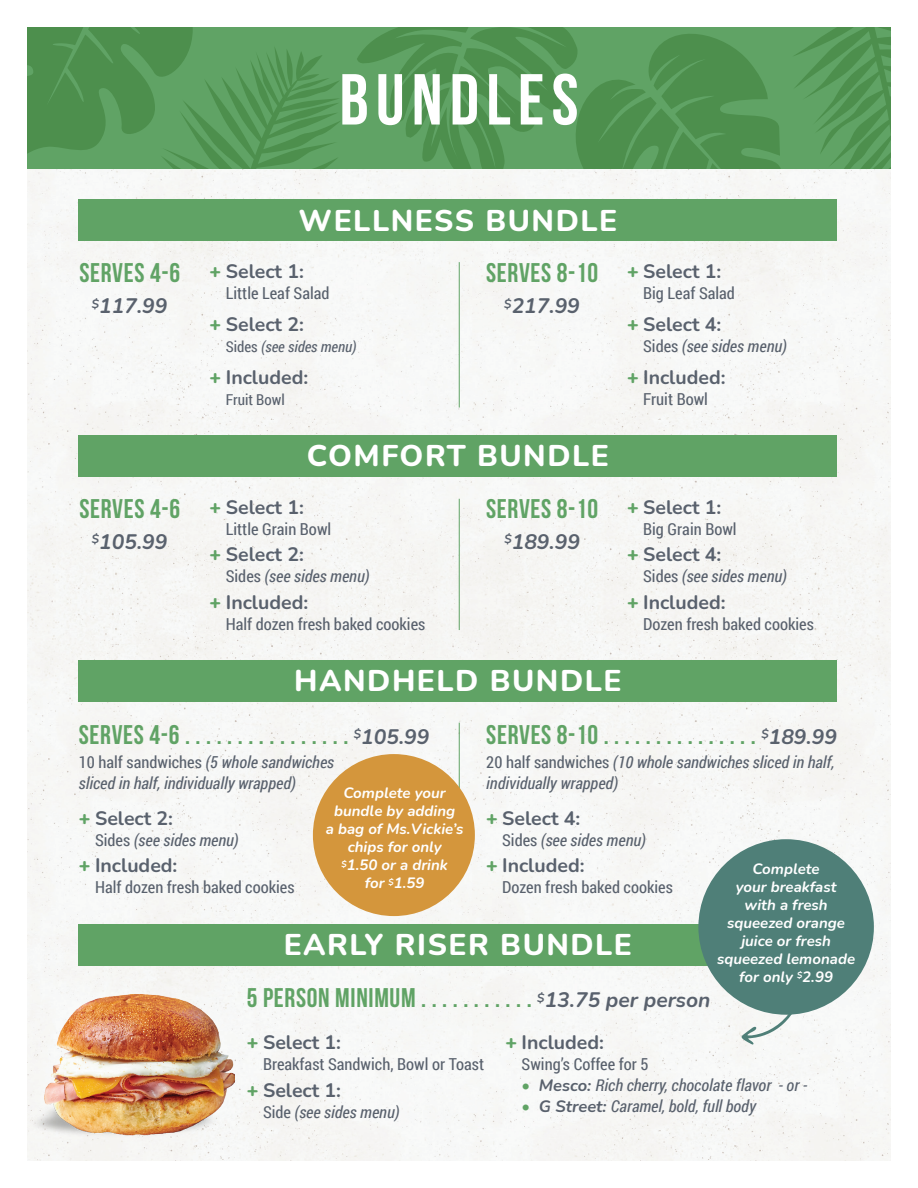
<style>
.page{position:relative;width:918px;height:1188px;background:#fff}
.page>*{position:absolute;margin:0;border:0;box-sizing:border-box;transform-origin:0 0}
.Headline{font:700 72px "Bebas Neue";letter-spacing:.1em;color:#fff}
.Bundles_Title{font:800 30px "Nunito";letter-spacing:.05em;color:#fff}
.Bundles_Subhead{font:700 27px "Bebas Neue";letter-spacing:.025em;color:#60a365}
.Bundles_Subhead-2{font:italic 700 21px "Nunito";color:#59616d}
.t1{font:700 19.5px "Nunito";color:#59616d}
.Bundles_Menu_Item{font:italic 16.5px/21px "Roboto Condensed";color:#59616d}
.t2{font:16.5px "Roboto Condensed";color:#59616d}
.Bubble_Text{font:italic 700 15px/18px "Nunito";color:#fff;text-align:center}
.t3{font:italic 15px "Roboto Condensed";color:#59616d}
.t4{font:15px "Roboto Condensed";color:#59616d}
.s1{font-family:"Quicksand";color:#60a365}
.s2{font-style:normal}
.s3{font-family:"Nunito";font-style:italic;font-size:21px;color:#59616d}
.s4{font-family:"Nunito";font-style:normal;color:#60a365}
.s5{font-family:"Nunito";font-weight:700}
</style>
<div class="page">
<div style="left:27px;top:169px;width:864px;height:992px;background:#f7f7f6"></div>
<img style="left:28px;top:995px;width:206px;height:143px">
<div style="left:79px;top:199px;width:758px;height:42px;background:#60a365"></div>
<hr style="left:459px;top:262px;width:1px;height:146px;background:#60a365">
<div style="left:79px;top:435px;width:758px;height:42px;background:#60a365"></div>
<div style="left:79px;top:660px;width:758px;height:42px;background:#60a365"></div>
<div style="left:79px;top:924px;width:758px;height:42px;background:#60a365"></div>
<svg style="left:27px;top:27px;width:314px;height:142px;background:#579959"></svg>
<svg style="left:351px;top:27px;width:540px;height:142px;background:#569959"></svg>
<hr style="left:459px;top:499px;width:1px;height:131px;background:#60a365">
<hr style="left:459px;top:723px;width:1px;height:151px;background:#60a365">
<div style="left:313px;top:754px;width:162px;height:162px;background:#d4963c;border-radius:50%"></div>
<svg style="left:741px;top:1003px;width:60px;height:42px"></svg>
<div style="left:698px;top:839px;width:176px;height:176px;background:#4f7f78;border-radius:50%"></div>
<p class="Headline" style="left:339px;top:60px;width:241px">BUNDLES</p>
<p class="Bundles_Title" style="left:299px;top:199px;width:320px">WELLNESS BUNDLE</p>
<p class="Bundles_Subhead" style="left:79px;top:258px;width:102px">SERVES 4-6</p>
<p class="t1" style="left:210px;top:258px;width:96px"><span class="s1">+</span> Select 1:</p>
<p class="t2" style="left:226px;top:282px;width:105px">Little Leaf Salad</p>
<p class="t1" style="left:210px;top:311px;width:96px"><span class="s1">+</span> Select 2:</p>
<p class="t3" style="left:226px;top:336px;width:132px"><span class="s2">Sides</span> (see sides menu)</p>
<p class="t1" style="left:210px;top:363px;width:100px"><span class="s1">+</span> Included:</p>
<p class="t4" style="left:226px;top:389px;width:60px">Fruit Bowl</p>
<p class="Bundles_Subhead-2" style="left:92px;top:291px;width:77px"><sup>$</sup>117.99</p>
<p class="Bundles_Subhead" style="left:486px;top:258px;width:114px">SERVES 8-10</p>
<p class="Bundles_Subhead-2" style="left:504px;top:291px;width:77px"><sup>$</sup>217.99</p>
<p class="t1" style="left:627px;top:258px;width:96px"><span class="s1">+</span> Select 1:</p>
<p class="t2" style="left:643px;top:282px;width:93px">Big Leaf Salad</p>
<p class="t1" style="left:627px;top:311px;width:96px"><span class="s1">+</span> Select 4:</p>
<p class="Bundles_Menu_Item" style="left:643px;top:335px;width:145px"><span class="s2">Sides</span> (see sides menu)</p>
<p class="t1" style="left:627px;top:363px;width:100px"><span class="s1">+</span> Included:</p>
<p class="t2" style="left:643px;top:388px;width:66px">Fruit Bowl</p>
<p class="Bundles_Title" style="left:307px;top:435px;width:304px">COMFORT BUNDLE</p>
<p class="Bundles_Subhead" style="left:79px;top:494px;width:102px">SERVES 4-6</p>
<p class="t1" style="left:210px;top:493px;width:96px"><span class="s1">+</span> Select 1:</p>
<p class="t2" style="left:226px;top:518px;width:107px">Little Grain Bowl</p>
<p class="t1" style="left:210px;top:541px;width:96px"><span class="s1">+</span> Select 2:</p>
<p class="Bundles_Menu_Item" style="left:226px;top:565px;width:145px"><span class="s2">Sides</span> (see sides menu)</p>
<p class="t1" style="left:210px;top:588px;width:100px"><span class="s1">+</span> Included:</p>
<p class="t2" style="left:226px;top:612px;width:201px">Half dozen fresh baked cookies</p>
<p class="Bundles_Subhead-2" style="left:92px;top:527px;width:77px"><sup>$</sup>105.99</p>
<p class="Bundles_Subhead" style="left:486px;top:494px;width:114px">SERVES 8-10</p>
<p class="Bundles_Subhead-2" style="left:504px;top:527px;width:77px"><sup>$</sup>189.99</p>
<p class="t1" style="left:627px;top:493px;width:96px"><span class="s1">+</span> Select 1:</p>
<p class="t2" style="left:643px;top:518px;width:95px">Big Grain Bowl</p>
<p class="t1" style="left:627px;top:541px;width:96px"><span class="s1">+</span> Select 4:</p>
<p class="Bundles_Menu_Item" style="left:643px;top:565px;width:145px"><span class="s2">Sides</span> (see sides menu)</p>
<p class="t1" style="left:627px;top:588px;width:100px"><span class="s1">+</span> Included:</p>
<p class="t2" style="left:643px;top:612px;width:172px">Dozen fresh baked cookies</p>
<p class="Bundles_Title" style="left:294px;top:659px;width:329px">HANDHELD BUNDLE</p>
<p class="Bundles_Subhead" style="left:79px;top:720px;width:352px">SERVES 4-6 . . . . . . . . . . . . . . . . <sup>$</sup><span class="s3">105.99</span></p>
<p class="Bundles_Menu_Item" style="left:79px;top:751px;width:257px"><span class="s2">10 half sandwiches</span> (5 whole sandwiches sliced in half, individually wrapped)</p>
<p class="t1" style="left:79px;top:804px;width:96px"><span class="s1">+</span> Select 2:</p>
<p class="Bundles_Menu_Item" style="left:95px;top:829px;width:145px"><span class="s2">Sides</span> (see sides menu)</p>
<p class="t1" style="left:79px;top:852px;width:100px"><span class="s1">+</span> Included:</p>
<p class="t2" style="left:95px;top:876px;width:201px">Half dozen fresh baked cookies</p>
<p class="Bundles_Subhead" style="left:486px;top:720px;width:352px">SERVES 8-10 . . . . . . . . . . . . . . . <sup>$</sup><span class="s3">189.99</span></p>
<p class="Bundles_Menu_Item" style="left:486px;top:751px;width:350px"><span class="s2">20 half sandwiches</span> (10 whole sandwiches sliced in half, individually wrapped)</p>
<p class="t1" style="left:486px;top:804px;width:96px"><span class="s1">+</span> Select 4:</p>
<p class="Bundles_Menu_Item" style="left:502px;top:829px;width:145px"><span class="s2">Sides</span> (see sides menu)</p>
<p class="t1" style="left:486px;top:852px;width:100px"><span class="s1">+</span> Included:</p>
<p class="t2" style="left:502px;top:876px;width:172px">Dozen fresh baked cookies</p>
<p class="Bubble_Text" style="left:326px;top:783px;width:139px">Complete your bundle by adding<br>a bag of Ms. Vickie’s chips for only<br><sup>$</sup>1.50 or a drink<br>for <sup>$</sup>1.59</p>
<p class="Bubble_Text" style="left:717px;top:859px;width:140px">Complete<br>your breakfast<br>with a fresh squeezed orange juice or fresh squeezed lemonade for only <sup>$</sup>2.99</p>
<p class="Bundles_Title" style="left:284px;top:923px;width:350px">EARLY RISER BUNDLE</p>
<p class="Bundles_Subhead" style="left:247px;top:983px;width:465px">5 PERSON MINIMUM . . . . . . . . . . . <sup>$</sup><span class="s3">13.75 per person</span></p>
<p class="t1" style="left:247px;top:1029px;width:96px"><span class="s1">+</span> Select 1:</p>
<p class="t2" style="left:263px;top:1053px;width:223px">Breakfast Sandwich, Bowl or Toast</p>
<p class="t1" style="left:247px;top:1076px;width:96px"><span class="s1">+</span> Select 1:</p>
<p class="Bundles_Menu_Item" style="left:263px;top:1101px;width:138px"><span class="s2">Side</span> (see sides menu)</p>
<p class="t1" style="left:505px;top:1029px;width:100px"><span class="s1">+</span> Included:</p>
<p class="t2" style="left:522px;top:1053px;width:129px">Swing’s Coffee for 5</p>
<p class="Bundles_Menu_Item" style="left:522px;top:1075px;width:287px"><span class="s4">•</span> <span class="s5">Mesco:</span> Rich cherry, chocolate flavor - or -</p>
<p class="Bundles_Menu_Item" style="left:522px;top:1096px;width:236px"><span class="s4">•</span> <span class="s5">G Street:</span> Caramel, bold, full body</p>
</div>
